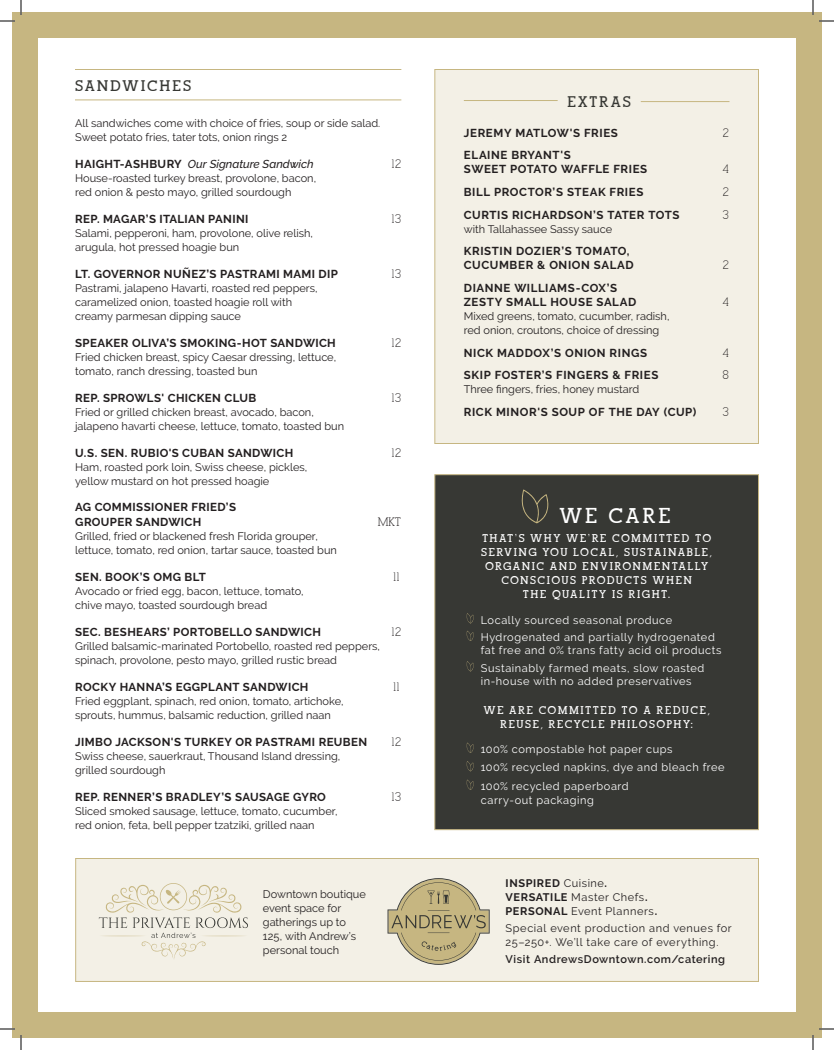
<style>
.page{position:relative;width:834px;height:1050px;background:#fff}
.page>*{position:absolute;margin:0;border:0;box-sizing:border-box;transform-origin:0 0}
.t1{font:700 21px "Alexandria FLF";letter-spacing:.115em;color:#fff}
.t2{font:700 15px "Alexandria FLF";letter-spacing:.12em;color:#373834}
.t3{font:12px "Alexandria FLF";letter-spacing:-.125em;color:#231f20}
.t4{font:700 11.5px/14px "Raleway";letter-spacing:.035em;color:#231f20}
.t5{font:700 11.5px/14px "Raleway";letter-spacing:.055em;color:#231f20}
.t6{font:italic 500 11.5px "Raleway";color:#231f20}
.t7{font:11px/14px "Raleway";color:#231f20}
.t8{font:11px/17.5px "Raleway";letter-spacing:.05em;color:#fff}
.t9{font:700 11px/14px "Alexandria FLF";letter-spacing:.12em;color:#fff;text-align:center}
.t10{font:11px/14px "Raleway";letter-spacing:.05em;color:#231f20}
.t11{font:600 11px "Raleway";letter-spacing:.05em;color:#231f20}
.s1{font-weight:700;font-style:normal}
.s2{font-weight:700}
</style>
<div class="page">
<div style="left:12px;top:12px;width:810px;height:1026px;background:#c6b681"></div>
<div style="left:38px;top:38px;width:758px;height:974px;background:#fff"></div>
<hr style="left:75px;top:69px;width:326px;height:1px;background:#c6b681">
<hr style="left:75px;top:99px;width:326px;height:1px;background:#c6b681">
<div style="left:435px;top:70px;width:323px;height:374px;background:#f3f0e6"></div>
<div style="left:434px;top:69px;width:325px;height:375px;border:1px solid #c6b681"></div>
<div style="left:434px;top:474px;width:325px;height:356px;background:#373834;border:1px solid #c6b681"></div>
<svg style="left:521px;top:489px;width:28px;height:34px"></svg>
<svg style="left:467px;top:613px;width:7px;height:11px"></svg>
<svg style="left:467px;top:631px;width:7px;height:10px"></svg>
<svg style="left:467px;top:661px;width:7px;height:11px"></svg>
<svg style="left:467px;top:743px;width:7px;height:10px"></svg>
<svg style="left:467px;top:761px;width:7px;height:10px"></svg>
<svg style="left:467px;top:780px;width:7px;height:10px"></svg>
<div style="left:76px;top:858px;width:682px;height:123px;background:#f3f0e6"></div>
<div style="left:75px;top:858px;width:684px;height:124px;border:1px solid #c6b681"></div>
<hr style="left:641px;top:101px;width:88px;height:1px;background:#c6b681">
<hr style="left:464px;top:100px;width:94px;height:1px;background:#c6b681">
<svg style="left:99px;top:883px;width:149px;height:76px"></svg>
<svg style="left:388px;top:878px;width:102px;height:87px"></svg>
<svg style="left:0;top:0;width:22px;height:22px"></svg>
<svg style="left:0;top:1028px;width:22px;height:22px"></svg>
<svg style="left:812px;top:0;width:22px;height:22px"></svg>
<svg style="left:812px;top:1028px;width:22px;height:22px"></svg>
<h2 class="t2" style="left:75px;top:78px;width:118px">SANDWICHES</h2>
<p class="t7" style="left:75px;top:116px;width:307px">All sandwiches come with choice of fries, soup or side salad.<br>Sweet potato fries, tater tots, onion rings 2</p>
<p class="t6" style="left:75px;top:157px;width:240px"><span class="s1">HAIGHT-ASHBURY</span> Our Signature Sandwich</p>
<p class="t3" style="left:390px;top:157px;width:13px">12</p>
<p class="t7" style="left:75px;top:171px;width:243px">House-roasted turkey breast, provolone, bacon, red onion &amp; pesto mayo, grilled sourdough</p>
<p class="t4" style="left:75px;top:212px;width:175px">REP. MAGAR’S ITALIAN PANINI</p>
<p class="t3" style="left:390px;top:212px;width:13px">13</p>
<p class="t7" style="left:75px;top:226px;width:239px">Salami, pepperoni, ham, provolone, olive relish, arugula, hot pressed hoagie bun</p>
<p class="t4" style="left:75px;top:267px;width:264px">LT. GOVERNOR NUÑEZ’S PASTRAMI MAMI DIP</p>
<p class="t3" style="left:390px;top:267px;width:13px">13</p>
<p class="t7" style="left:75px;top:281px;width:244px">Pastrami, jalapeno Havarti, roasted red peppers, caramelized onion, toasted hoagie roll with creamy parmesan dipping sauce</p>
<p class="t4" style="left:75px;top:336px;width:262px">SPEAKER OLIVA’S SMOKING-HOT SANDWICH</p>
<p class="t3" style="left:390px;top:336px;width:13px">12</p>
<p class="t7" style="left:75px;top:350px;width:263px">Fried chicken breast, spicy Caesar dressing, lettuce, tomato, ranch dressing, toasted bun</p>
<p class="t4" style="left:75px;top:391px;width:183px">REP. SPROWLS' CHICKEN CLUB</p>
<p class="t3" style="left:390px;top:391px;width:13px">13</p>
<p class="t7" style="left:75px;top:405px;width:271px">Fried or grilled chicken breast, avocado, bacon, jalapeno havarti cheese, lettuce, tomato, toasted bun</p>
<p class="t4" style="left:75px;top:446px;width:220px">U.S. SEN. RUBIO'S CUBAN SANDWICH</p>
<p class="t3" style="left:390px;top:446px;width:13px">12</p>
<p class="t7" style="left:75px;top:460px;width:234px">Ham, roasted pork loin, Swiss cheese, pickles, yellow mustard on hot pressed hoagie</p>
<p class="t4" style="left:75px;top:500px;width:162px;line-height:15px">AG COMMISSIONER FRIED’S<br>GROUPER SANDWICH</p>
<p class="t3" style="left:378px;top:515px;width:25px">MKT</p>
<p class="t7" style="left:75px;top:529px;width:263px">Grilled, fried or blackened fresh Florida grouper, lettuce, tomato, red onion, tartar sauce, toasted bun</p>
<p class="t4" style="left:75px;top:570px;width:132px">SEN. BOOK’S OMG BLT</p>
<p class="t3" style="left:391px;top:570px;width:11px">11</p>
<p class="t7" style="left:75px;top:584px;width:230px">Avocado or fried egg, bacon, lettuce, tomato, chive mayo, toasted sourdough bread</p>
<p class="t4" style="left:75px;top:625px;width:247px">SEC. BESHEARS’ PORTOBELLO SANDWICH</p>
<p class="t3" style="left:390px;top:625px;width:13px">12</p>
<p class="t7" style="left:75px;top:639px;width:306px">Grilled balsamic-marinated Portobello, roasted red peppers, spinach, provolone, pesto mayo, grilled rustic bread</p>
<p class="t4" style="left:75px;top:680px;width:235px">ROCKY HANNA’S EGGPLANT SANDWICH</p>
<p class="t3" style="left:391px;top:680px;width:11px">11</p>
<p class="t7" style="left:75px;top:694px;width:270px">Fried eggplant, spinach, red onion, tomato, artichoke, sprouts, hummus, balsamic reduction, grilled naan</p>
<p class="t4" style="left:75px;top:735px;width:294px">JIMBO JACKSON'S TURKEY OR PASTRAMI REUBEN</p>
<p class="t3" style="left:390px;top:735px;width:13px">12</p>
<p class="t7" style="left:75px;top:749px;width:267px">Swiss cheese, sauerkraut, Thousand Island dressing, grilled sourdough</p>
<p class="t4" style="left:75px;top:790px;width:252px">REP. RENNER’S BRADLEY’S SAUSAGE GYRO</p>
<p class="t3" style="left:390px;top:790px;width:13px">13</p>
<p class="t7" style="left:75px;top:804px;width:264px">Sliced smoked sausage, lettuce, tomato, cucumber, red onion, feta, bell pepper tzatziki, grilled naan</p>
<p class="t7" style="left:263px;top:887px;width:104px">Downtown boutique event space for gatherings up to<br>125, with Andrew’s personal touch</p>
<h2 class="t2" style="left:567px;top:94px;width:65px">EXTRAS</h2>
<p class="t4" style="left:464px;top:126px;width:156px">JEREMY MATLOW'S FRIES</p>
<p class="t3" style="left:722px;top:126px;width:8px">2</p>
<p class="t4" style="left:464px;top:148px;width:185px">ELAINE BRYANT'S<br>SWEET POTATO WAFFLE FRIES</p>
<p class="t3" style="left:722px;top:163px;width:8px">4</p>
<p class="t4" style="left:464px;top:185px;width:181px">BILL PROCTOR’S STEAK FRIES</p>
<p class="t3" style="left:722px;top:185px;width:8px">2</p>
<p class="t4" style="left:464px;top:208px;width:217px">CURTIS RICHARDSON’S TATER TOTS</p>
<p class="t3" style="left:722px;top:208px;width:8px">3</p>
<p class="t7" style="left:464px;top:222px;width:150px">with Tallahassee Sassy sauce</p>
<p class="t5" style="left:464px;top:244px;width:171px">KRISTIN DOZIER’S TOMATO,<br>CUCUMBER &amp; ONION SALAD</p>
<p class="t3" style="left:722px;top:258px;width:8px">2</p>
<p class="t4" style="left:464px;top:281px;width:174px">DIANNE WILLIAMS-COX’S<br>ZESTY SMALL HOUSE SALAD</p>
<p class="t3" style="left:722px;top:295px;width:8px">4</p>
<p class="t7" style="left:464px;top:309px;width:207px">Mixed greens, tomato, cucumber, radish, red onion, croutons, choice of dressing</p>
<p class="t5" style="left:464px;top:346px;width:185px">NICK MADDOX’S ONION RINGS</p>
<p class="t3" style="left:722px;top:346px;width:8px">4</p>
<p class="t4" style="left:464px;top:368px;width:196px">SKIP FOSTER’S FINGERS &amp; FRIES</p>
<p class="t3" style="left:722px;top:368px;width:8px">8</p>
<p class="t7" style="left:464px;top:382px;width:177px">Three fingers, fries, honey mustard</p>
<p class="t5" style="left:464px;top:405px;width:234px">RICK MINOR'S SOUP OF THE DAY (CUP)</p>
<p class="t3" style="left:722px;top:405px;width:8px">3</p>
<h1 class="t1" style="left:559px;top:505px;width:113px">WE CARE</h1>
<p class="t9" style="left:481px;top:532px;width:233px">THAT’S WHY WE’RE COMMITTED TO<br>SERVING YOU LOCAL, SUSTAINABLE,<br>ORGANIC AND ENVIRONMENTALLY<br>CONSCIOUS PRODUCTS WHEN<br>THE QUALITY IS RIGHT.</p>
<p class="t8" style="left:481px;top:611px;width:236px">Locally sourced seasonal produce<br>Hydrogenated and partially hydrogenated</p>
<p class="t8" style="left:481px;top:641px;width:242px">fat free and 0% trans fatty acid oil products<br>Sustainably farmed meats, slow roasted</p>
<p class="t8" style="left:481px;top:672px;width:212px">in-house with no added preservatives</p>
<p class="t9" style="left:483px;top:703px;width:228px;line-height:14.4px">WE ARE COMMITTED TO A REDUCE,<br>REUSE, RECYCLE PHILOSOPHY:</p>
<p class="t8" style="left:481px;top:740px;width:245px;line-height:18.5px">100% compostable hot paper cups<br>100% recycled napkins, dye and bleach free<br>100% recycled paperboard</p>
<p class="t8" style="left:481px;top:791px;width:115px">carry-out packaging</p>
<p class="t10" style="left:506px;top:876px;width:153px"><span class="s2">INSPIRED</span> Cuisine<span class="s2">.<br>VERSATILE</span> Master Chefs<span class="s2">.<br>PERSONAL</span> Event Planners<span class="s2">.</span></p>
<p class="t10" style="left:506px;top:921px;width:228px">Special event production and venues for<br>25–250+. We’ll take care of everything.</p>
<p class="t11" style="left:506px;top:952px;width:221px">Visit AndrewsDowntown.com/catering</p>
</div>
